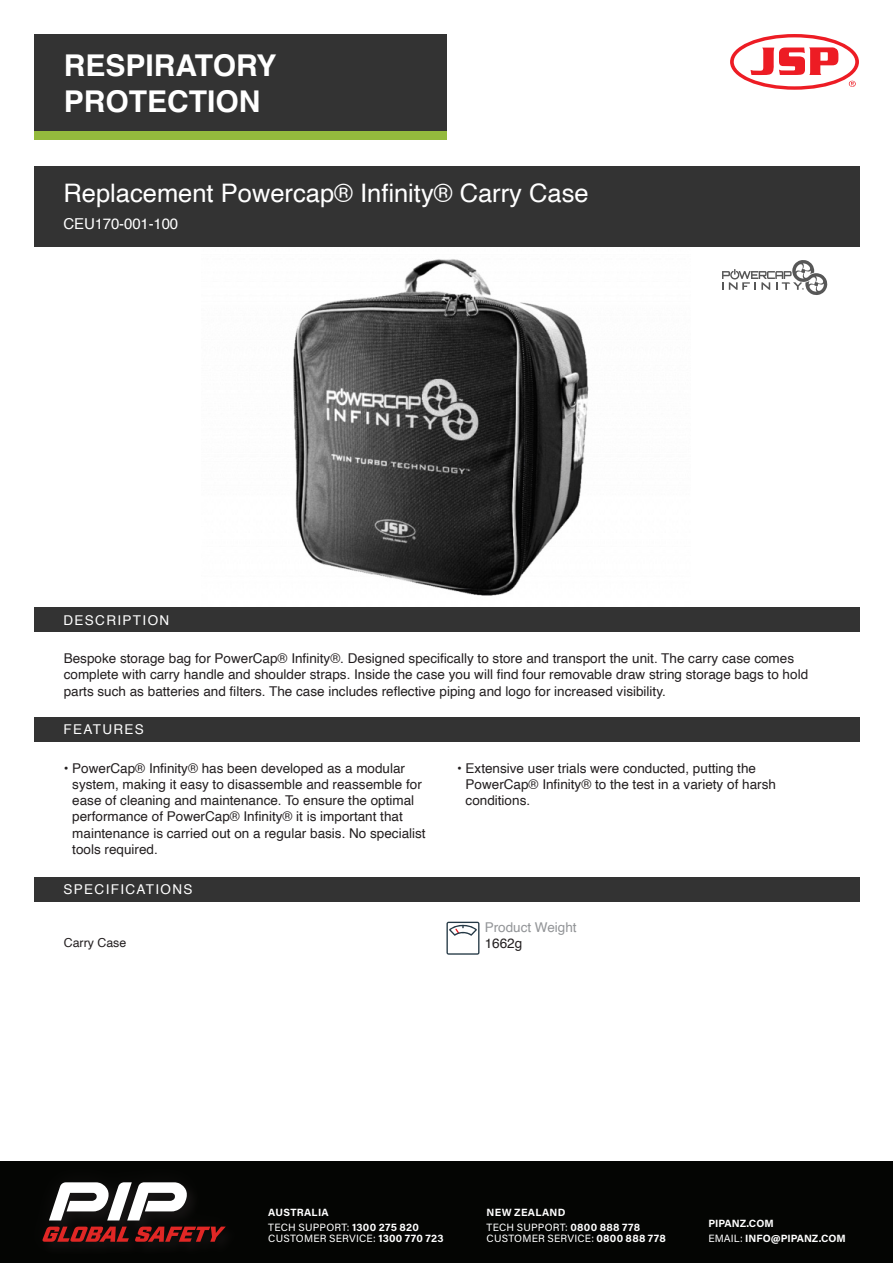
<style>
.page{position:relative;width:893px;height:1263px;background:#fff}
.page>*{position:absolute;margin:0;border:0;box-sizing:border-box;transform-origin:0 0}
.t1{font:700 30px/36px "Helvetica";color:#fff}
.t2{font:25.5px "Helvetica";color:#fff}
.t3{font:15px "Helvetica";letter-spacing:-.01em;color:#fff}
.t4{font:13.5px/16.2px "Helvetica";color:#231f20}
.t5{font:13.5px "Helvetica";letter-spacing:.1em;color:#fff}
.t6{font:13.5px/16.2px "Helvetica";color:#939598}
.t7{font:12.3px "Helvetica";color:#231f20}
.t8{font:700 10.5px/14.7px "Acumin Pro";letter-spacing:.025em;color:#fff}
.t9{font:10.5px "Acumin Pro";letter-spacing:.02em;color:#fff}
.t10{font:700 10.5px/14.7px "Acumin Pro";color:#fff}
.s1{color:#231f20}
.s2{font-weight:400}
.s3{font-weight:700}
</style>
<div class="page">
<div style="left:0;top:1161px;width:893px;height:102px;background:#040503"></div>
<svg style="left:49px;top:1182px;width:139px;height:38px"></svg>
<svg style="left:42px;top:1226px;width:87px;height:16px"></svg>
<svg style="left:135px;top:1226px;width:91px;height:16px"></svg>
<img style="left:202px;top:246px;width:489px;height:350px">
<div style="left:34px;top:34px;width:412px;height:97px;background:#333"></div>
<div style="left:34px;top:131px;width:412px;height:8px;background:#94ba3d"></div>
<div style="left:34px;top:607px;width:825px;height:25px;background:#333"></div>
<div style="left:34px;top:166px;width:825px;height:80px;background:#333"></div>
<svg style="left:730px;top:34px;width:129px;height:56px"></svg>
<div style="left:34px;top:717px;width:825px;height:24px;background:#333"></div>
<svg style="left:722px;top:260px;width:105px;height:35px"></svg>
<div style="left:34px;top:877px;width:825px;height:25px;background:#333"></div>
<svg style="left:446px;top:922px;width:33px;height:33px"></svg>
<p class="t1" style="left:64px;top:51px;width:214px">RESPIRATORY<br>PROTECTION</p>
<p class="t2" style="left:64px;top:174px;width:527px">Replacement Powercap® Infinity® Carry Case</p>
<p class="t3" style="left:64px;top:212px;width:116px">CEU170-001-100</p>
<p class="t5" style="left:64px;top:609px;width:107px">DESCRIPTION</p>
<p class="t4" style="left:64px;top:651px;width:746px">Bespoke storage bag for PowerCap® Infinity®. Designed specifically to store and transport the unit. The carry case comes complete with carry handle and shoulder straps. Inside the case you will find four removable draw string storage bags to hold parts such as batteries and filters. The case includes reflective piping and logo for increased visibility.</p>
<p class="t5" style="left:64px;top:719px;width:82px">FEATURES</p>
<p class="t4" style="left:72px;top:760px;width:355px;text-indent:-9px">• PowerCap® Infinity® has been developed as a modular system, making it easy to disassemble and reassemble for ease of cleaning and maintenance. To ensure the optimal performance of PowerCap® Infinity® it is important that maintenance is carried out on a regular basis. No specialist tools required.</p>
<p class="t4" style="left:466px;top:760px;width:312px;text-indent:-9px">• Extensive user trials were conducted, putting the<br>PowerCap® Infinity® to the test in a variety of harsh conditions.</p>
<p class="t5" style="left:64px;top:879px;width:131px">SPECIFICATIONS</p>
<p class="t7" style="left:64px;top:933px;width:64px">Carry Case</p>
<p class="t6" style="left:485px;top:919px;width:94px">Product Weight<br><span class="s1">1662g</span></p>
<p class="t8" style="left:268px;top:1205px;width:152px">AUSTRALIA<br><span class="s2">TECH SUPPORT:</span> 1300 275 820</p>
<p class="t9" style="left:268px;top:1231px;width:177px">CUSTOMER SERVICE: <span class="s3">1300 770 723</span></p>
<p class="t8" style="left:487px;top:1205px;width:155px">NEW ZEALAND<br><span class="s2">TECH SUPPORT:</span> 0800 888 778</p>
<p class="t9" style="left:487px;top:1231px;width:181px">CUSTOMER SERVICE: <span class="s3">0800 888 778</span></p>
<p class="t10" style="left:708px;top:1215px;width:139px">PIPANZ.COM<br><span class="s2">EMAIL:</span> INFO@PIPANZ.COM</p>
</div>
